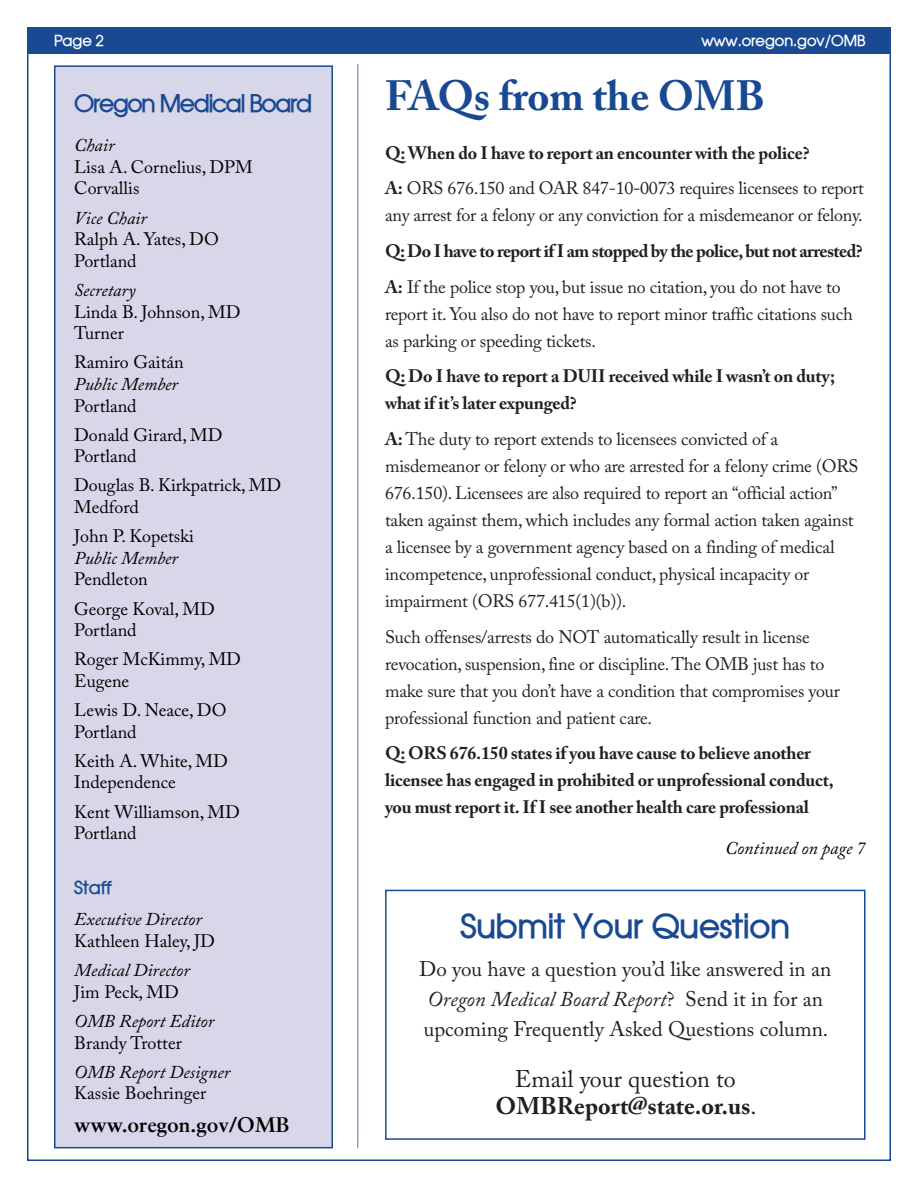
<style>
.page{position:relative;width:918px;height:1188px;background:#fff}
.page>*{position:absolute;margin:0;border:0;box-sizing:border-box;transform-origin:0 0}
.t1{font:700 42px "Adobe Caslon Pro";color:#194993}
.t2{font:700 33px "Atilla";color:#194993}
.t3{font:700 24px/27px "Adobe Caslon Pro";color:#231f20;text-align:center}
.t4{font:700 24px "Atilla";letter-spacing:-.05em;color:#194993}
.t5{font:21px/30px "Adobe Caslon Pro";color:#231f20}
.t6{font:700 21px "Sabon";color:#000}
.t7{font:18px/27px "Adobe Caslon Pro";letter-spacing:-.01em;color:#231f20}
.t8{font:18px/21.6px "Adobe Caslon Pro";color:#000}
.t9{font:700 18px/27px "Adobe Caslon Pro";letter-spacing:-.01em;color:#231f20}
.t10{font:italic 18px/21.6px "Adobe Caslon Pro";color:#000}
.t11{font:700 18px "Adobe Caslon Pro";letter-spacing:-.03em;color:#231f20}
.t12{font:700 18px "Atilla";color:#194993}
.t13{font:700 15px "Atilla";color:#fff}
.s1{font-style:italic}
.s2{font-style:normal}
.s3{font-weight:700}
.s4{font-weight:400}
</style>
<div class="page">
<div style="left:28px;top:28px;width:862px;height:26px;background:#194993"></div>
<div style="left:54px;top:65px;width:279px;height:1083px;background:#d7d7e9;border:2px solid #194993"></div>
<hr style="left:357px;top:64px;width:1px;height:1084px;background:#979ec8">
<div style="left:385px;top:890px;width:481px;height:250px;border:2px solid #194993"></div>
<p class="t13" style="left:54px;top:31px;width:51px">Page 2</p>
<p class="t4" style="left:74px;top:87px;width:239px">Oregon Medical Board</p>
<p class="t8" style="left:74px;top:134px;width:180px"><span class="s1">Chair<br></span>Lisa A. Cornelius, DPM<br>Corvallis</p>
<p class="t8" style="left:74px;top:207px;width:146px"><span class="s1">Vice Chair<br></span>Ralph A. Yates, DO<br>Portland</p>
<p class="t8" style="left:74px;top:279px;width:168px"><span class="s1">Secretary<br></span>Linda B. Johnson, MD<br>Turner</p>
<p class="t8" style="left:74px;top:351px;width:111px">Ramiro Gaitán<br><span class="s1">Public Member<br></span>Portland</p>
<p class="t8" style="left:74px;top:424px;width:150px">Donald Girard, MD<br>Portland</p>
<p class="t8" style="left:74px;top:474px;width:208px">Douglas B. Kirkpatrick, MD<br>Medford</p>
<p class="t8" style="left:74px;top:525px;width:121px">John P. Kopetski<br><span class="s1">Public Member<br></span>Pendleton</p>
<p class="t8" style="left:74px;top:598px;width:142px">George Koval, MD<br>Portland</p>
<p class="t8" style="left:74px;top:648px;width:168px">Roger McKimmy, MD<br>Eugene</p>
<p class="t8" style="left:74px;top:699px;width:154px">Lewis D. Neace, DO<br>Portland</p>
<p class="t8" style="left:74px;top:750px;width:155px">Keith A. White, MD<br>Independence</p>
<p class="t8" style="left:74px;top:801px;width:167px">Kent Williamson, MD<br>Portland</p>
<p class="t12" style="left:74px;top:876px;width:39px">Staff</p>
<p class="t10" style="left:74px;top:908px;width:142px">Executive Director<br><span class="s2">Kathleen Haley, JD</span></p>
<p class="t10" style="left:74px;top:959px;width:117px">Medical Director<br><span class="s2">Jim Peck, MD</span></p>
<p class="t10" style="left:74px;top:1010px;width:141px">OMB Report Editor<br><span class="s2">Brandy Trotter</span></p>
<p class="t10" style="left:74px;top:1061px;width:157px">OMB Report Designer<br><span class="s2">Kassie Boehringer</span></p>
<p class="t6" style="left:74px;top:1112px;width:217px">www.oregon.gov/OMB</p>
<p class="t13" style="left:701px;top:31px;width:165px">www.oregon.gov/OMB</p>
<p class="t1" style="left:385px;top:71px;width:381px">FAQs from the OMB</p>
<p class="t9" style="left:385px;top:139px;width:426px">Q: When do I have to report an encounter with the police?</p>
<p class="t7" style="left:385px;top:175px;width:480px"><span class="s3">A:</span> ORS 676.150 and OAR 847-10-0073 requires licensees to report any arrest for a felony or any conviction for a misdemeanor or felony.</p>
<p class="t11" style="left:385px;top:240px;width:479px">Q: Do I have to report if I am stopped by the police, but not arrested?</p>
<p class="t7" style="left:385px;top:273px;width:469px"><span class="s3">A:</span> If the police stop you, but issue no citation, you do not have to report it. You also do not have to report minor traffic citations such as parking or speeding tickets.</p>
<p class="t9" style="left:385px;top:363px;width:452px">Q: Do I have to report a DUII received while I wasn’t on duty; what if it’s later expunged?</p>
<p class="t7" style="left:385px;top:425px;width:475px"><span class="s3">A:</span> The duty to report extends to licensees convicted of a misdemeanor or felony or who are arrested for a felony crime (ORS 676.150). Licensees are also required to report an “official action” taken against them, which includes any formal action taken against a licensee by a government agency based on a finding of medical incompetence, unprofessional conduct, physical incapacity or impairment (ORS 677.415(1)(b)).</p>
<p class="t7" style="left:385px;top:623px;width:456px">Such offenses/arrests do NOT automatically result in license revocation, suspension, fine or discipline. The OMB just has to make sure that you don’t have a condition that compromises your professional function and patient care.</p>
<p class="t9" style="left:385px;top:739px;width:450px">Q: ORS 676.150 states if you have cause to believe another licensee has engaged in prohibited or unprofessional conduct, you must report it. If I see another health care professional</p>
<p class="t10" style="left:725px;top:837px;width:142px">Continued on page 7</p>
<p class="t2" style="left:460px;top:904px;width:331px">Submit Your Question</p>
<p class="t5" style="left:419px;top:954px;width:413px">Do you have a question you’d like answered in an<br><span class="s1">Oregon Medical Board Report</span>? Send it in for an upcoming Frequently Asked Questions column.</p>
<p class="t3" style="left:496px;top:1065px;width:263px"><span class="s4">Email your question to<br></span>OMBReport@state.or.us<span class="s4">.</span></p>
</div>
